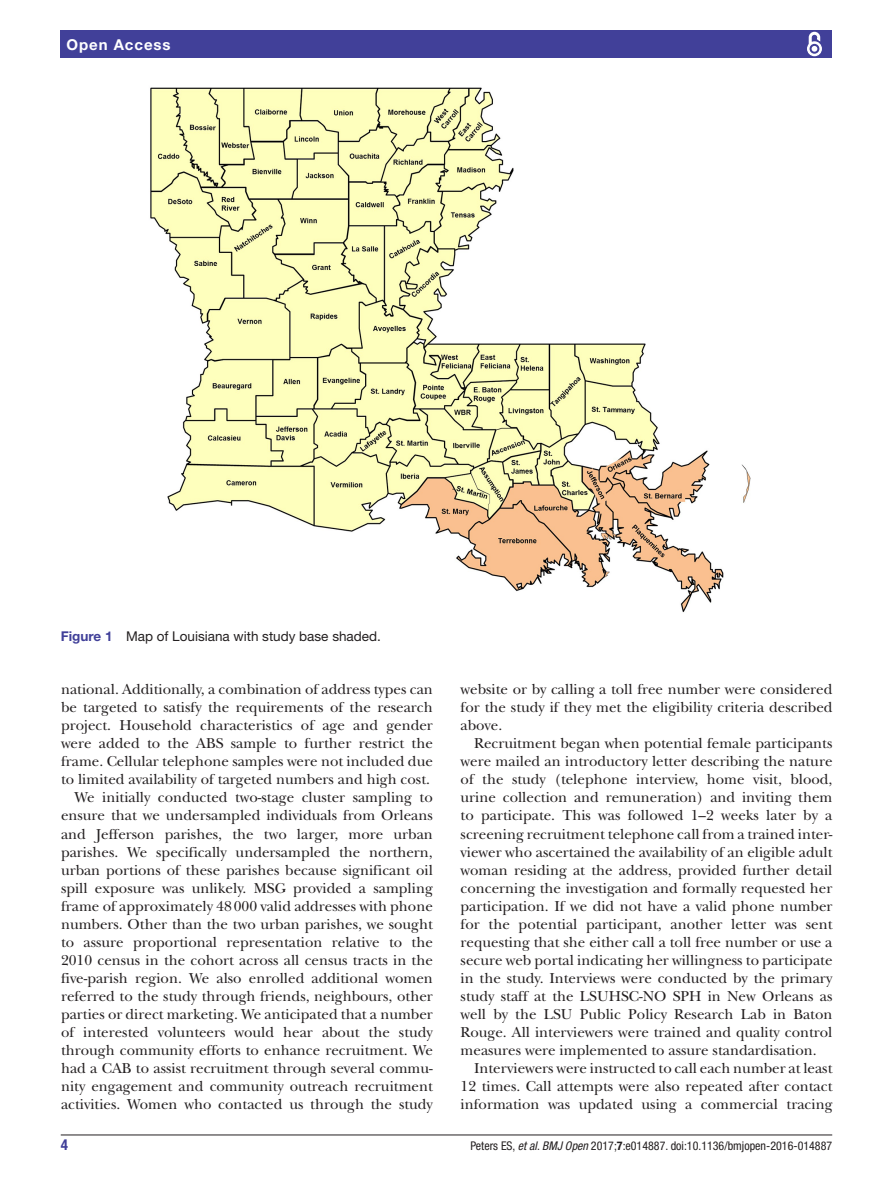
<style>
.page{position:relative;width:893px;height:1191px;background:#fff}
.page>*{position:absolute;margin:0;border:0;box-sizing:border-box;transform-origin:0 0}
.t1{font:15px/18px "New Baskerville";color:#231f20;text-align:justify}
.t2{font:700 15px "Helvetica Neue LT Std";letter-spacing:.065em;color:#fff}
.t3{font:700 condensed 15px "Helvetica Neue LT Std";color:#414099}
.t4{font:13.5px "Helvetica Neue LT Std";color:#231f20}
.t5{font:condensed 12px "Helvetica Neue LT Std";color:#231f20}
.s1{font-weight:700;color:#414099}
.s2{font-style:italic}
.s3{font-weight:700}
</style>
<div class="page">
<hr style="left:61px;top:1134px;width:771px;height:1px;background:#231f20">
<div style="left:61px;top:31px;width:771px;height:27px;background:#414099"></div>
<svg style="left:807px;top:31px;width:15px;height:26px"></svg>
<img style="left:150px;top:87px;width:601px;height:526px">
<p class="t2" style="left:66px;top:35px;width:106px">Open Access</p>
<p class="t4" style="left:61px;top:628px;width:322px"><span class="s1">Figure 1</span> Map of Louisiana with study base shaded.</p>
<p class="t1" style="left:61px;top:680px;width:373px;text-align:right">national. Additionally, a combination of address types can be targeted to satisfy the requirements of the research project. Household characteristics of age and gender were added to the ABS sample to further restrict the frame. Cellular telephone samples were not included due to limited availability of targeted numbers and high cost.<br>We initially conducted two-stage cluster sampling to ensure that we undersampled individuals from Orleans and Jefferson parishes, the two larger, more urban parishes. We specifically undersampled the northern, urban portions of these parishes because significant oil spill exposure was unlikely. MSG provided a sampling frame of approximately 48000 valid addresses with phone numbers. Other than the two urban parishes, we sought to assure proportional representation relative to the 2010 census in the cohort across all census tracts in the five-parish region. We also enrolled additional women referred to the study through friends, neighbours, other parties or direct marketing. We anticipated that a number of interested volunteers would hear about the study through community efforts to enhance recruitment. We had a CAB to assist recruitment through several commu&shy;nity engagement and community outreach recruitment activities. Women who contacted us through the study</p>
<p class="t1" style="left:461px;top:680px;width:373px">website or by calling a toll free number were considered for the study if they met the eligibility criteria described above.</p>
<p class="t1" style="left:461px;top:734px;width:373px;text-indent:13px">Recruitment began when potential female participants were mailed an introductory letter describing the nature of the study (telephone interview, home visit, blood, urine collection and remuneration) and inviting them to participate. This was followed 1–2 weeks later by a screening recruitment telephone call from a trained inter&shy;viewer who ascertained the availability of an eligible adult woman residing at the address, provided further detail concerning the investigation and formally requested her participation. If we did not have a valid phone number for the potential participant, another letter was sent requesting that she either call a toll free number or use a secure web portal indicating her willingness to participate in the study. Interviews were conducted by the primary study staff at the LSUHSC-NO SPH in New Orleans as well by the LSU Public Policy Research Lab in Baton Rouge. All interviewers were trained and quality control measures were implemented to assure standardisation.</p>
<p class="t1" style="left:461px;top:1059px;width:373px;text-indent:13px">Interviewers were instructed to call each number at least 12 times. Call attempts were also repeated after contact information was updated using a commercial tracing</p>
<p class="t3" style="left:61px;top:1135px;width:9px">4</p>
<p class="t5" style="left:470px;top:1138px;width:363px">Peters ES, <span class="s2">et al</span>. <span class="s2">BMJ Open</span> 2017;<span class="s3">7</span>:e014887. doi:10.1136/bmjopen-2016-014887</p>
</div>
